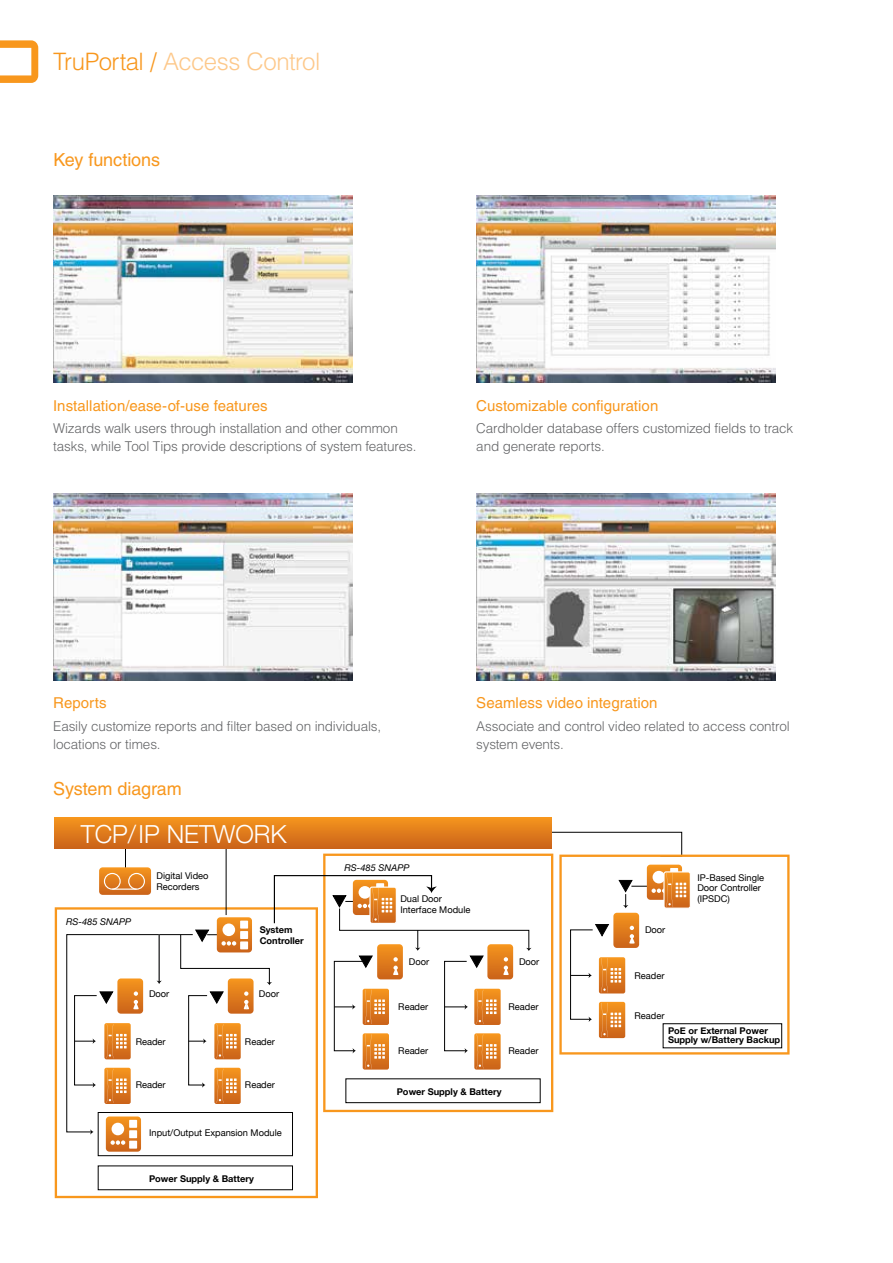
<style>
.page{position:relative;width:893px;height:1263px;background:#fff}
.page>*{position:absolute;margin:0;border:0;box-sizing:border-box;transform-origin:0 0}
.t1{font:300 24.9px "Helvetica Neue";color:#fff}
.t2{font:300 24px "Helvetica LT Std";letter-spacing:-.02em;color:#fdc88a}
.t3{font:18px "Helvetica LT Std";letter-spacing:-.005em;color:#f8971d}
.t4{font:15px "Helvetica LT Std";letter-spacing:.005em;color:#f8971d}
.t5{font:300 13.5px/18px "Helvetica LT Std";letter-spacing:-.01em;color:#636466}
.t6{font:9.3px/10.5px "Helvetica Neue";color:#000}
.t7{font:700 9.3px/10.5px "Helvetica Neue";color:#000}
.t8{font:italic 9.3px "Helvetica Neue";color:#000}
.s1{color:#f8971d}
</style>
<div class="page">
<svg style="left:0;top:40px;width:38px;height:43px"></svg>
<img style="left:53px;top:196px;width:299px;height:186px">
<img style="left:476px;top:196px;width:299px;height:186px">
<img style="left:53px;top:493px;width:299px;height:187px">
<img style="left:476px;top:493px;width:299px;height:187px">
<svg style="left:55px;top:907px;width:263px;height:291px"></svg>
<div style="left:98px;top:1112px;width:194px;height:44px;background:#fff"></div>
<div style="left:98px;top:1112px;width:195px;height:44px;border:1px solid #000"></div>
<div style="left:98px;top:1166px;width:194px;height:24px;background:#fff"></div>
<div style="left:54px;top:817px;width:498px;height:31px;background:linear-gradient(to right,#e9871c,#eb891c)"></div>
<svg style="left:690px;top:854px;width:100px;height:200px"></svg>
<div style="left:663px;top:871px;width:28px;height:38px;border:1px solid #fff;border-radius:2px"></div>
<svg style="left:66px;top:832px;width:624px;height:320px"></svg>
<h2 class="t2" style="left:53px;top:47px;width:269px"><span class="s1">TruPortal /</span> Access Control</h2>
<h3 class="t3" style="left:53px;top:149px;width:108px">Key functions</h3>
<p class="t4" style="left:53px;top:396px;width:216px">Installation/ease-of-use features</p>
<p class="t5" style="left:53px;top:419px;width:365px">Wizards walk users through installation and other common tasks, while Tool Tips provide descriptions of system features.</p>
<p class="t4" style="left:476px;top:396px;width:184px">Customizable configuration</p>
<p class="t5" style="left:476px;top:419px;width:319px">Cardholder database offers customized fields to track and generate reports.</p>
<p class="t4" style="left:53px;top:694px;width:55px">Reports</p>
<p class="t5" style="left:53px;top:717px;width:330px">Easily customize reports and filter based on individuals, locations or times.</p>
<h3 class="t3" style="left:53px;top:779px;width:130px">System diagram</h3>
<h1 class="t1" style="left:81px;top:813px;width:207px">TCP/IP NETWORK</h1>
<p class="t4" style="left:476px;top:694px;width:183px">Seamless video integration</p>
<p class="t5" style="left:476px;top:717px;width:315px">Associate and control video related to access control system events.</p>
<p class="t8" style="left:66px;top:915px;width:67px">RS-485 SNAPP</p>
<p class="t6" style="left:157px;top:871px;width:53px">Digital Video<br>Recorders</p>
<p class="t6" style="left:149px;top:989px;width:22px">Door</p>
<p class="t6" style="left:136px;top:1036px;width:31px">Reader</p>
<p class="t6" style="left:136px;top:1080px;width:31px">Reader</p>
<p class="t7" style="left:260px;top:925px;width:46px">System<br>Controller</p>
<p class="t6" style="left:259px;top:989px;width:22px">Door</p>
<p class="t6" style="left:245px;top:1036px;width:31px">Reader</p>
<p class="t6" style="left:245px;top:1080px;width:31px">Reader</p>
<p class="t6" style="left:149px;top:1128px;width:134px">Input/Output Expansion Module</p>
<p class="t7" style="left:149px;top:1173px;width:106px">Power Supply &amp; Battery</p>
<p class="t8" style="left:344px;top:861px;width:67px">RS-485 SNAPP</p>
<p class="t6" style="left:400px;top:894px;width:72px">Dual Door<br>Interface Module</p>
<p class="t6" style="left:409px;top:957px;width:22px">Door</p>
<p class="t6" style="left:398px;top:1002px;width:31px">Reader</p>
<p class="t6" style="left:398px;top:1046px;width:31px">Reader</p>
<p class="t6" style="left:519px;top:957px;width:22px">Door</p>
<p class="t6" style="left:509px;top:1002px;width:31px">Reader</p>
<p class="t6" style="left:509px;top:1046px;width:31px">Reader</p>
<p class="t7" style="left:397px;top:1086px;width:106px">Power Supply &amp; Battery</p>
<p class="t6" style="left:645px;top:925px;width:22px">Door</p>
<p class="t6" style="left:634px;top:971px;width:31px">Reader</p>
<p class="t6" style="left:634px;top:1011px;width:31px">Reader</p>
<p class="t6" style="left:697px;top:873px;width:68px">IP-Based Single<br>Door Controller (IPSDC)</p>
<p class="t7" style="left:668px;top:1026px;width:114px;line-height:9.3px">PoE or External Power<br>Supply w/Battery Backup</p>
</div>
